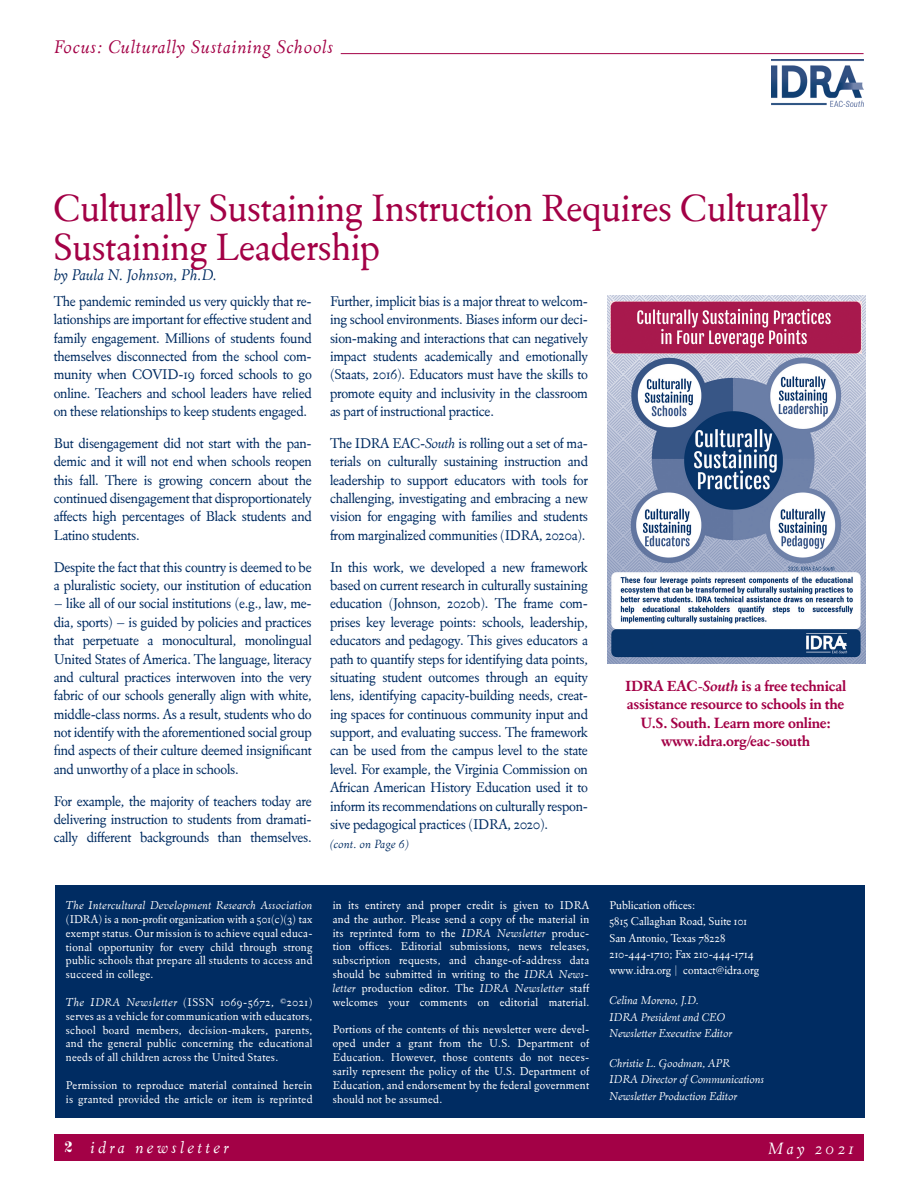
<style>
.page{position:relative;width:918px;height:1188px;background:#fff}
.page>*{position:absolute;margin:0;border:0;box-sizing:border-box;transform-origin:0 0}
.t1{font:39px/39px "Eldorado Text";letter-spacing:-.01em;color:#a30146}
.t2{font:italic 18.75px "Eldorado Text";letter-spacing:.04em;color:#a30146}
.t3{font:italic 16.8px "Eldorado Text";letter-spacing:.2em;color:#fff}
.t4{font:italic 15.75px "Eldorado Text";color:#002c62}
.Paragraph_Style_1{font:700 15px/18.3px "Eldorado Text";letter-spacing:-.02em;color:#a30146}
.Paragraph_Style_1-2{font:14.4px/18.3px "Eldorado Text";letter-spacing:-.02em;color:#002c62;text-align:justify}
.body{font:italic 12px "Eldorado Text";letter-spacing:.01em;color:#002c62}
.body-2{font:11.7px/13.8px "Eldorado Text";letter-spacing:.02em;color:#fff;text-align:justify}
.body-3{font:italic 11.7px/16.4px "Eldorado Text";color:#fff}
.body-4{font:11.7px/16.4px "Eldorado Text";color:#fff}
.s1{font-style:italic}
.s2{font-family:"Inflex MT Std";font-weight:700;font-style:normal;font-size:15px}
</style>
<div class="page">
<div style="left:54px;top:1134px;width:810px;height:27px;background:#a30146"></div>
<hr style="left:341px;top:53px;width:523px;height:1px;background:#a30146">
<div style="left:55px;top:886px;width:810px;height:232px;background:#002c62"></div>
<img style="left:771px;top:60px;width:93px;height:46px">
<img style="left:608px;top:295px;width:257px;height:369px">
<img style="left:610px;top:302px;width:251px;height:51px">
<h2 class="t2" style="left:54px;top:36px;width:281px">Focus: Culturally Sustaining Schools</h2>
<p class="t1" style="left:53px;top:189px;width:776px">Culturally Sustaining Instruction Requires Culturally<br>Sustaining Leadership</p>
<p class="t4" style="left:54px;top:266px;width:165px">by Paula N. Johnson, Ph.D.</p>
<p class="Paragraph_Style_1-2" style="left:54px;top:292px;width:260px">The pandemic reminded us very quickly that re&shy;lationships are important for effective student and family engagement. Millions of students found themselves disconnected from the school com&shy;munity when COVID-19 forced schools to go online. Teachers and school leaders have relied on these relationships to keep students engaged.</p>
<p class="Paragraph_Style_1-2" style="left:54px;top:434px;width:260px">But disengagement did not start with the pan&shy;demic and it will not end when schools reopen this fall. There is growing concern about the continued disengagement that disproportionately affects high percentages of Black students and Latino students.</p>
<p class="Paragraph_Style_1-2" style="left:54px;top:558px;width:259px">Despite the fact that this country is deemed to be a pluralistic society, our institution of education</p>
<p class="Paragraph_Style_1-2" style="left:54px;top:595px;width:260px">– like all of our social institutions (e.g., law, me&shy;dia, sports) – is guided by policies and practices that perpetuate a monocultural, monolingual United States of America. The language, literacy and cultural practices interwoven into the very fabric of our schools generally align with white, middle-class norms. As a result, students who do not identify with the aforementioned social group find aspects of their culture deemed insignificant and unworthy of a place in schools.</p>
<p class="Paragraph_Style_1-2" style="left:54px;top:792px;width:260px">For example, the majority of teachers today are delivering instruction to students from dramati&shy;cally different backgrounds than themselves.</p>
<p class="Paragraph_Style_1-2" style="left:330px;top:292px;width:260px">Further, implicit bias is a major threat to welcom&shy;ing school environments. Biases inform our deci&shy;sion-making and interactions that can negatively impact students academically and emotionally (Staats, 2016). Educators must have the skills to promote equity and inclusivity in the classroom as part of instructional practice.</p>
<p class="Paragraph_Style_1-2" style="left:330px;top:434px;width:260px">The IDRA EAC-<span class="s1">South</span> is rolling out a set of ma&shy;terials on culturally sustaining instruction and leadership to support educators with tools for challenging, investigating and embracing a new vision for engaging with families and students from marginalized communities (IDRA, 2020a).</p>
<p class="Paragraph_Style_1-2" style="left:330px;top:558px;width:260px">In this work, we developed a new framework based on current research in culturally sustaining education (Johnson, 2020b). The frame com&shy;prises key leverage points: schools, leadership, educators and pedagogy. This gives educators a path to quantify steps for identifying data points, situating student outcomes through an equity lens, identifying capacity-building needs, creat&shy;ing spaces for continuous community input and support, and evaluating success. The framework can be used from the campus level to the state level. For example, the Virginia Commission on African American History Education used it to inform its recommendations on culturally respon&shy;sive pedagogical practices (IDRA, 2020).</p>
<p class="body" style="left:330px;top:837px;width:81px">(cont. on Page 6)</p>
<p class="body-2" style="left:66px;top:898px;width:248px"><span class="s1">The Intercultural Development Research Association </span>(IDRA) is a non-profit organization with a 501(c)(3) tax exempt status. Our mission is to achieve equal educa&shy;tional opportunity for every child through strong public schools that prepare all students to access and succeed in college.</p>
<p class="body-2" style="left:66px;top:995px;width:248px"><span class="s1">The IDRA Newsletter</span> (ISSN 1069-5672, ©2021) serves as a vehicle for communication with educators, school board members, decision-makers, parents, and the general public concerning the educational needs of all children across the United States.</p>
<p class="body-2" style="left:66px;top:1078px;width:248px">Permission to reproduce material contained herein is granted provided the article or item is reprinted</p>
<p class="body-2" style="left:333px;top:898px;width:258px">in its entirety and proper credit is given to IDRA and the author. Please send a copy of the material in its reprinted form to the <span class="s1">IDRA Newsletter</span> produc&shy;tion offices. Editorial submissions, news releases, subscription requests, and change-of-address data should be submitted in writing to the <span class="s1">IDRA News&shy;letter</span> production editor. The <span class="s1">IDRA Newsletter</span> staff welcomes your comments on editorial material.</p>
<p class="body-2" style="left:333px;top:1023px;width:258px">Portions of the contents of this newsletter were devel&shy;oped under a grant from the U.S. Department of Education. However, those contents do not neces&shy;sarily represent the policy of the U.S. Department of Education, and endorsement by the federal government should not be assumed.</p>
<p class="Paragraph_Style_1" style="left:625px;top:677px;width:222px">IDRA EAC-<span class="s1">South</span> is a free technical assistance resource to schools in the</p>
<p class="Paragraph_Style_1" style="left:640px;top:714px;width:192px">U.S. South. Learn more online:</p>
<p class="Paragraph_Style_1" style="left:661px;top:732px;width:150px">www.idra.org/eac-south</p>
<p class="body-4" style="left:610px;top:897px;width:151px">Publication offices:<br>5815 Callaghan Road, Suite 101<br>San Antonio, Texas 78228<br>210-444-1710; Fax 210-444-1714 www.idra.org | contact@idra.org</p>
<p class="body-3" style="left:610px;top:993px;width:124px">Celina Moreno, J.D.<br>IDRA President and CEO<br>Newsletter Executive Editor</p>
<p class="body-3" style="left:610px;top:1055px;width:156px">Christie L. Goodman, APR<br>IDRA Director of Communications<br>Newsletter Production Editor</p>
<p class="t3" style="left:65px;top:1138px;width:166px"><span class="s2">2</span> idra newsletter</p>
<p class="t3" style="left:768px;top:1139px;width:88px">May 2021</p>
</div>
